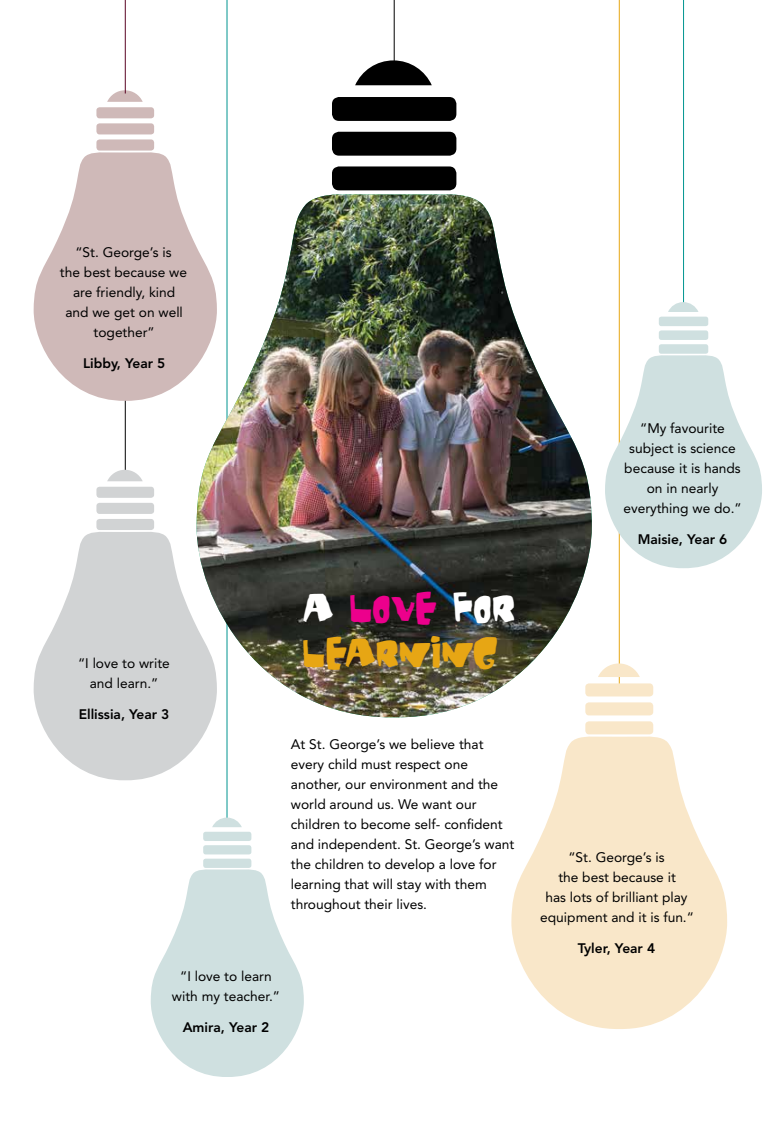
<style>
.page{position:relative;width:780px;height:1134px;background:#fff}
.page>*{position:absolute;margin:0;border:0;box-sizing:border-box;transform-origin:0 0}
.t1{font:38.75px "General Collection BEACHOUSE";color:#fff}
.t2{font:38.75px "General Collection BEACHOUSE";letter-spacing:-.01em;color:#e7a614}
.t3{font:13.75px/20px "Avenir";color:#000;text-align:center}
.t4{font:800 13.75px "Avenir";color:#000}
.s1{color:#ec008c}
</style>
<div class="page">
<hr style="left:227px;top:0;width:1px;height:826px;background:#009490">
<div style="left:332px;top:97px;width:124px;height:24px;background:#000;border-radius:7px"></div>
<div style="left:332px;top:132px;width:124px;height:24px;background:#000;border-radius:7px"></div>
<div style="left:332px;top:166px;width:124px;height:24px;background:#000;border-radius:7px"></div>
<svg style="left:355px;top:60px;width:77px;height:25px"></svg>
<img style="left:196px;top:194px;width:396px;height:525px">
<hr style="left:683px;top:0;width:1px;height:309px;background:#009490">
<hr style="left:619px;top:0;width:1px;height:684px;background:#e7a614">
<div style="left:658px;top:317px;width:50px;height:9px;background:#cfe0e0;border-radius:2px"></div>
<div style="left:658px;top:330px;width:50px;height:10px;background:#cfe0e0;border-radius:2px"></div>
<div style="left:658px;top:344px;width:50px;height:10px;background:#cfe0e0;border-radius:2px"></div>
<svg style="left:668px;top:302px;width:30px;height:10px"></svg>
<svg style="left:605px;top:355px;width:157px;height:214px"></svg>
<div style="left:585px;top:683px;width:68px;height:13px;background:#f9e7c9;border-radius:4px"></div>
<div style="left:585px;top:702px;width:68px;height:13px;background:#f9e7c9;border-radius:4px"></div>
<div style="left:585px;top:721px;width:68px;height:13px;background:#f9e7c9;border-radius:4px"></div>
<svg style="left:598px;top:663px;width:41px;height:14px"></svg>
<svg style="left:511px;top:736px;width:216px;height:293px;fill:#f9e7c9"></svg>
<hr style="left:125px;top:274px;width:1px;height:203px;background:#000">
<div style="left:96px;top:487px;width:58px;height:11px;background:#d1d3d4;border-radius:3px"></div>
<div style="left:96px;top:503px;width:58px;height:11px;background:#d1d3d4;border-radius:3px"></div>
<div style="left:96px;top:519px;width:58px;height:11px;background:#d1d3d4;border-radius:3px"></div>
<svg style="left:107px;top:470px;width:36px;height:11px"></svg>
<svg style="left:33px;top:531px;width:184px;height:250px;fill:#d1d3d4"></svg>
<div style="left:96px;top:107px;width:58px;height:11px;background:#cfb9b8;border-radius:3px"></div>
<div style="left:96px;top:123px;width:58px;height:11px;background:#cfb9b8;border-radius:3px"></div>
<div style="left:96px;top:139px;width:58px;height:12px;background:#cfb9b8;border-radius:3px"></div>
<svg style="left:107px;top:90px;width:36px;height:12px"></svg>
<svg style="left:33px;top:152px;width:184px;height:250px;fill:#cfb9b8"></svg>
<hr style="left:125px;top:0;width:1px;height:94px;background:#5a0424">
<hr style="left:394px;top:0;width:1px;height:71px;background:#000">
<div style="left:203px;top:832px;width:48px;height:9px;background:#cfe0e0;border-radius:2px"></div>
<div style="left:203px;top:845px;width:48px;height:9px;background:#cfe0e0;border-radius:2px"></div>
<div style="left:203px;top:859px;width:48px;height:9px;background:#cfe0e0;border-radius:2px"></div>
<svg style="left:212px;top:817px;width:30px;height:10px"></svg>
<svg style="left:150px;top:869px;width:154px;height:208px"></svg>
<p class="t3" style="left:60px;top:242px;width:129px">“St. George’s is<br>the best because we are friendly, kind and we get on well together”</p>
<p class="t4" style="left:83px;top:355px;width:84px">Libby, Year 5</p>
<p class="t3" style="left:78px;top:653px;width:93px">“I love to write</p>
<p class="t3" style="left:90px;top:673px;width:70px">and learn.”</p>
<p class="t4" style="left:79px;top:706px;width:92px">Ellissia, Year 3</p>
<h1 class="t1" style="left:302px;top:572px;width:214px">A <span class="s1">LOVE</span> FOR</h1>
<h1 class="t2" style="left:302px;top:617px;width:197px">LEARNING</h1>
<p class="t3" style="left:291px;top:734px;width:225px;text-align:left">At St. George’s we believe that every child must respect one another, our environment and the world around us. We want our children to become self- confident and independent. St. George’s want the children to develop a love for learning that will stay with them throughout their lives.</p>
<p class="t3" style="left:172px;top:967px;width:110px">“I love to learn with my teacher.”</p>
<p class="t4" style="left:183px;top:1019px;width:88px">Amira, Year 2</p>
<p class="t3" style="left:623px;top:418px;width:120px">“My favourite subject is science because it is hands on in nearly everything we do.”</p>
<p class="t4" style="left:637px;top:531px;width:91px">Maisie, Year 6</p>
<p class="t3" style="left:540px;top:847px;width:155px">“St. George’s is<br>the best because it<br>has lots of brilliant play equipment and it is fun.“</p>
<p class="t4" style="left:577px;top:940px;width:79px">Tyler, Year 4</p>
</div>
